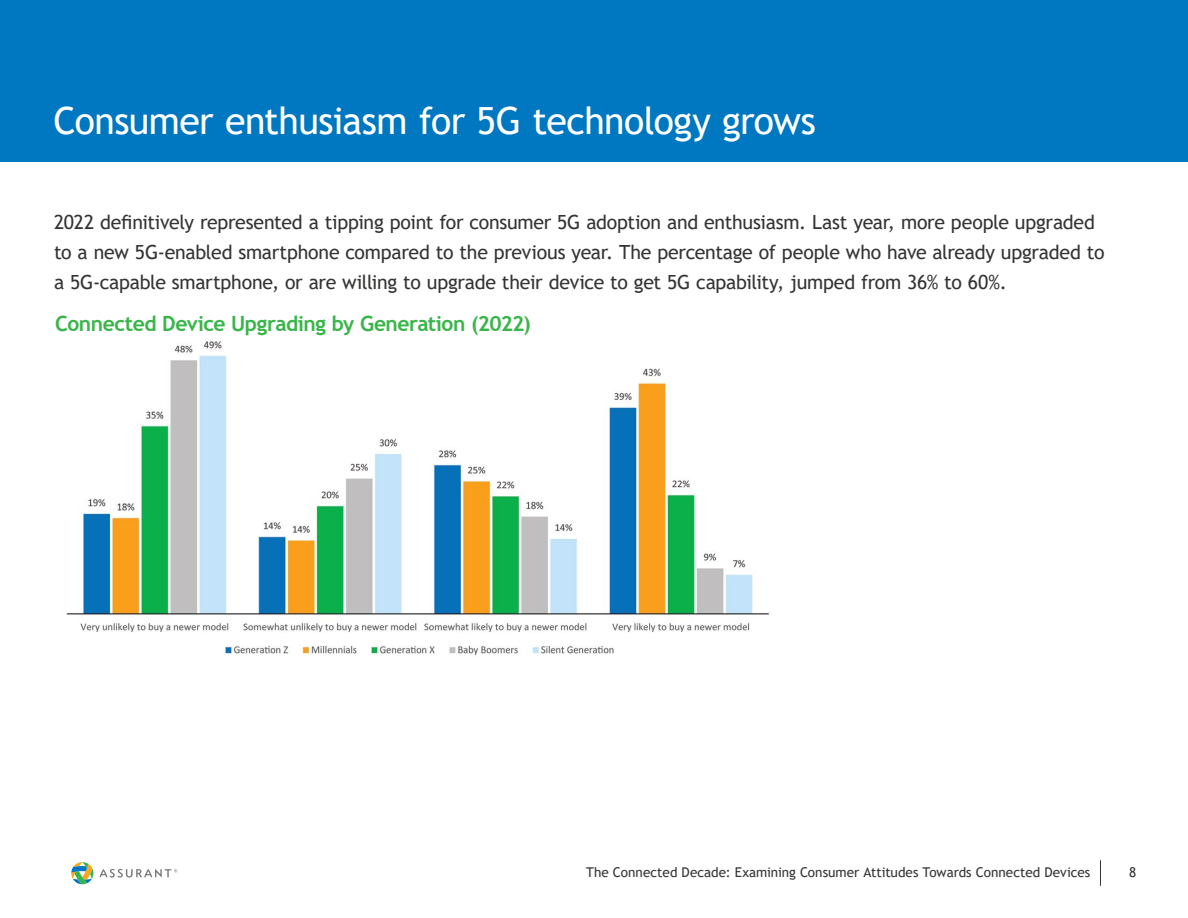
<style>
.page{position:relative;width:1188px;height:918px;background:#fff}
.page>*{position:absolute;margin:0;border:0;box-sizing:border-box;transform-origin:0 0}
.t1{font:37.5px "Trebuchet MS";letter-spacing:-.015em;color:#fff}
.t2{font:700 21px "Trebuchet MS";letter-spacing:-.025em;color:#39b54a}
.t3{font:19.5px/30px "Trebuchet MS";letter-spacing:-.015em;color:#343433}
.t4{font:13.5px "Trebuchet MS";color:#343433}
</style>
<div class="page">
<svg style="left:1100px;top:860px;width:1px;height:26px"></svg>
<svg style="left:71px;top:862px;width:22px;height:22px"></svg>
<svg style="left:99px;top:869px;width:78px;height:9px"></svg>
<div style="left:0;top:0;width:1188px;height:162px;background:#0077c1"></div>
<img style="left:66px;top:341px;width:703px;height:315px">
<p class="t1" style="left:53px;top:97px;width:764px">Consumer enthusiasm for 5G technology grows</p>
<p class="t3" style="left:54px;top:207px;width:1042px">2022 definitively represented a tipping point for consumer 5G adoption and enthusiasm. Last year, more people upgraded</p>
<p class="t3" style="left:54px;top:237px;width:1052px">to a new 5G-enabled smartphone compared to the previous year. The percentage of people who have already upgraded to a 5G-capable smartphone, or are willing to upgrade their device to get 5G capability, jumped from 36% to 60%.</p>
<h3 class="t2" style="left:55px;top:310px;width:477px">Connected Device Upgrading by Generation (2022)</h3>
<p class="t4" style="left:586px;top:863px;width:506px">The Connected Decade: Examining Consumer Attitudes Towards Connected Devices</p>
<p class="t4" style="left:1129px;top:863px;width:9px">8</p>
</div>
